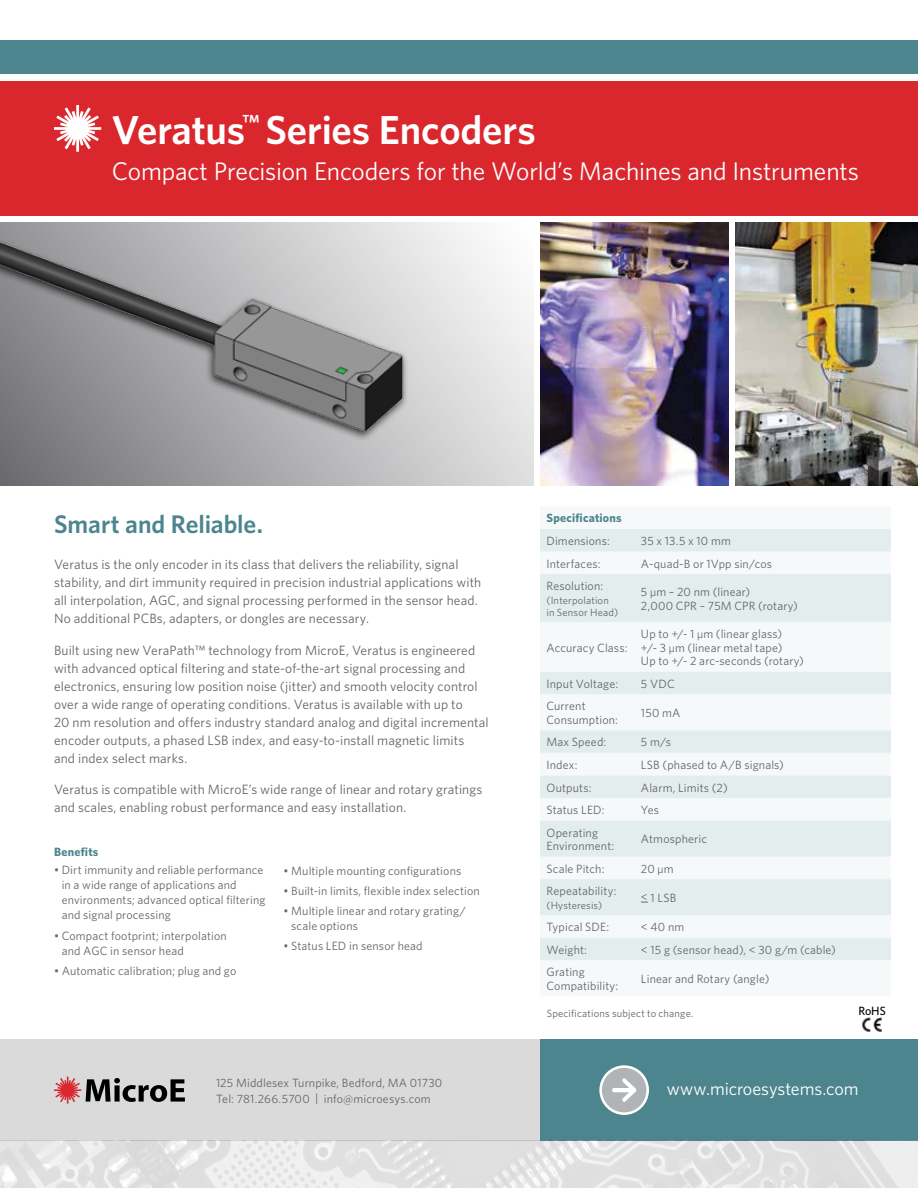
<style>
.page{position:relative;width:918px;height:1188px;background:#fff}
.page>*{position:absolute;margin:0;border:0;box-sizing:border-box;transform-origin:0 0}
.t1{font:600 40.5px "Whitney";letter-spacing:-.005em;color:#fff}
.t2{font:25.5px "Whitney";letter-spacing:-.005em;color:#fff}
.t3{font:600 25.5px "Whitney";color:#4c858e}
.t4{font:18px "Whitney";letter-spacing:-.005em;color:#fff}
.t5{font:13.5px/18px "Whitney";letter-spacing:.01em;color:#646569}
.t6{font:12px/13.5px "Whitney";letter-spacing:.015em;color:#646569}
.t7{font:700 12px "Whitney";letter-spacing:.02em;color:#4c858e}
.t8{font:500 12px "Whitney";color:#000}
.t9{font:10.5px/12px "Whitney";letter-spacing:.015em;color:#646569}
.s1{font-family:"Frutiger";font-weight:300;font-size:10.8px}
</style>
<div class="page">
<div style="left:0;top:81px;width:918px;height:135px;background:#d9272d"></div>
<div style="left:0;top:1040px;width:540px;height:101px;background:#dadadb"></div>
<div style="left:540px;top:1040px;width:378px;height:101px;background:#4c858e"></div>
<div style="left:601px;top:1067px;width:47px;height:47px;background:#b1b4b6;border-radius:50%"></div>
<div style="left:599px;top:1065px;width:50px;height:50px;border:3px solid #fff;border-radius:50%"></div>
<svg style="left:612px;top:1079px;width:24px;height:23px"></svg>
<div style="left:0;top:40px;width:918px;height:34px;background:#4c858e"></div>
<img style="left:0;top:1141px;width:918px;height:47px">
<svg style="left:54px;top:105px;width:47px;height:47px"></svg>
<svg style="left:54px;top:1077px;width:131px;height:27px"></svg>
<img style="left:736px;top:223px;width:182px;height:263px">
<img style="left:540px;top:223px;width:189px;height:263px">
<svg style="left:0;top:223px;width:533px;height:263px"></svg>
<img style="left:0;top:224px;width:434px;height:248px">
<svg style="left:540px;top:529px;width:351px;height:431px;fill:#e4edee"></svg>
<img style="left:862px;top:1018px;width:20px;height:14px">
<h1 class="t1" style="left:112px;top:105px;width:426px">Veratus<sup>™</sup> Series Encoders</h1>
<h2 class="t2" style="left:112px;top:156px;width:749px">Compact Precision Encoders for the World’s Machines and Instruments</h2>
<h2 class="t3" style="left:54px;top:509px;width:210px">Smart and Reliable.</h2>
<p class="t5" style="left:54px;top:556px;width:429px">Veratus is the only encoder in its class that delivers the reliability, signal stability, and dirt immunity required in precision industrial applications with all interpolation, AGC, and signal processing performed in the sensor head.<br>No additional PCBs, adapters, or dongles are necessary.</p>
<p class="t5" style="left:54px;top:641px;width:436px">Built using new VeraPath™ technology from MicroE, Veratus is engineered with advanced optical filtering and state-of-the-art signal processing and electronics, ensuring low position noise (jitter) and smooth velocity control over a wide range of operating conditions. Veratus is available with up to<br>20 nm resolution and offers industry standard analog and digital incremental encoder outputs, a phased LSB index, and easy-to-install magnetic limits and index select marks.</p>
<p class="t5" style="left:54px;top:780px;width:430px">Veratus is compatible with MicroE’s wide range of linear and rotary gratings and scales, enabling robust performance and easy installation.</p>
<p class="t7" style="left:54px;top:845px;width:46px">Benefits</p>
<p class="t6" style="left:62px;top:863px;width:205px;line-height:15px;text-indent:-8px">• Dirt immunity and reliable performance in a wide range of applications and environments; advanced optical filtering and signal processing</p>
<p class="t6" style="left:62px;top:928px;width:167px;line-height:15px;text-indent:-8px">• Compact footprint; interpolation and AGC in sensor head</p>
<p class="t6" style="left:54px;top:964px;width:184px">• Automatic calibration; plug and go</p>
<p class="t6" style="left:283px;top:864px;width:179px">• Multiple mounting configurations</p>
<p class="t6" style="left:283px;top:884px;width:198px">• Built-in limits, flexible index selection</p>
<p class="t6" style="left:291px;top:903px;width:176px;line-height:15px;text-indent:-8px">• Multiple linear and rotary grating/ scale options</p>
<p class="t6" style="left:283px;top:939px;width:141px">• Status LED in sensor head</p>
<p class="t6" style="left:216px;top:1074px;width:228px;line-height:16.5px">125 Middlesex Turnpike, Bedford, MA 01730<br>Tel: 781.266.5700 | info@microesys.com</p>
<p class="t7" style="left:546px;top:511px;width:77px">Specifications</p>
<p class="t6" style="left:546px;top:534px;width:65px">Dimensions:</p>
<p class="t6" style="left:641px;top:534px;width:91px">35 x 13.5 x 10 mm</p>
<p class="t6" style="left:546px;top:557px;width:56px">Interfaces:</p>
<p class="t6" style="left:641px;top:557px;width:133px">A-quad-B or 1Vpp sin/cos</p>
<p class="t6" style="left:546px;top:579px;width:58px">Resolution:</p>
<p class="t9" style="left:546px;top:594px;width:73px">(Interpolation in Sensor Head)</p>
<p class="t6" style="left:641px;top:585px;width:158px">5 <span class="s1">μ</span>m – 20 nm (linear)<br>2,000 CPR – 75M CPR (rotary)</p>
<p class="t6" style="left:546px;top:641px;width:82px">Accuracy Class:</p>
<p class="t6" style="left:641px;top:627px;width:164px">Up to +/- 1 <span class="s1">μ</span>m (linear glass)<br>+/- 3 <span class="s1">μ</span>m (linear metal tape)<br>Up to +/- 2 arc-seconds (rotary)</p>
<p class="t6" style="left:546px;top:677px;width:73px">Input Voltage:</p>
<p class="t6" style="left:641px;top:677px;width:35px">5 VDC</p>
<p class="t6" style="left:546px;top:699px;width:73px">Current<br>Consumption:</p>
<p class="t6" style="left:641px;top:706px;width:41px">150 mA</p>
<p class="t6" style="left:546px;top:735px;width:61px">Max Speed:</p>
<p class="t6" style="left:641px;top:735px;width:32px">5 m/s</p>
<p class="t6" style="left:546px;top:758px;width:33px">Index:</p>
<p class="t6" style="left:641px;top:758px;width:144px">LSB (phased to A/B signals)</p>
<p class="t6" style="left:546px;top:780px;width:47px">Outputs:</p>
<p class="t6" style="left:641px;top:780px;width:88px">Alarm, Limits (2)</p>
<p class="t6" style="left:546px;top:803px;width:60px">Status LED:</p>
<p class="t6" style="left:641px;top:803px;width:20px">Yes</p>
<p class="t6" style="left:546px;top:826px;width:69px">Operating<br>Environment:</p>
<p class="t6" style="left:641px;top:832px;width:68px">Atmospheric</p>
<p class="t6" style="left:546px;top:862px;width:59px">Scale Pitch:</p>
<p class="t6" style="left:641px;top:862px;width:34px">20 <span class="s1">μ</span>m</p>
<p class="t6" style="left:546px;top:884px;width:71px">Repeatability:</p>
<p class="t9" style="left:546px;top:899px;width:57px">(Hysteresis)</p>
<p class="t6" style="left:641px;top:891px;width:37px">&lt; 1 LSB</p>
<p class="t6" style="left:546px;top:920px;width:64px">Typical SDE:</p>
<p class="t6" style="left:641px;top:920px;width:45px">&lt; 40 nm</p>
<p class="t6" style="left:546px;top:943px;width:42px">Weight:</p>
<p class="t6" style="left:641px;top:943px;width:197px">&lt; 15 g (sensor head), &lt; 30 g/m (cable)</p>
<p class="t6" style="left:546px;top:965px;width:73px">Grating<br>Compatibility:</p>
<p class="t6" style="left:641px;top:972px;width:130px">Linear and Rotary (angle)</p>
<p class="t9" style="left:547px;top:1007px;width:148px">Specifications subject to change.</p>
<p class="t8" style="left:858px;top:1004px;width:29px">RoHS</p>
<h3 class="t4" style="left:667px;top:1078px;width:193px">www.microesystems.com</h3>
</div>
